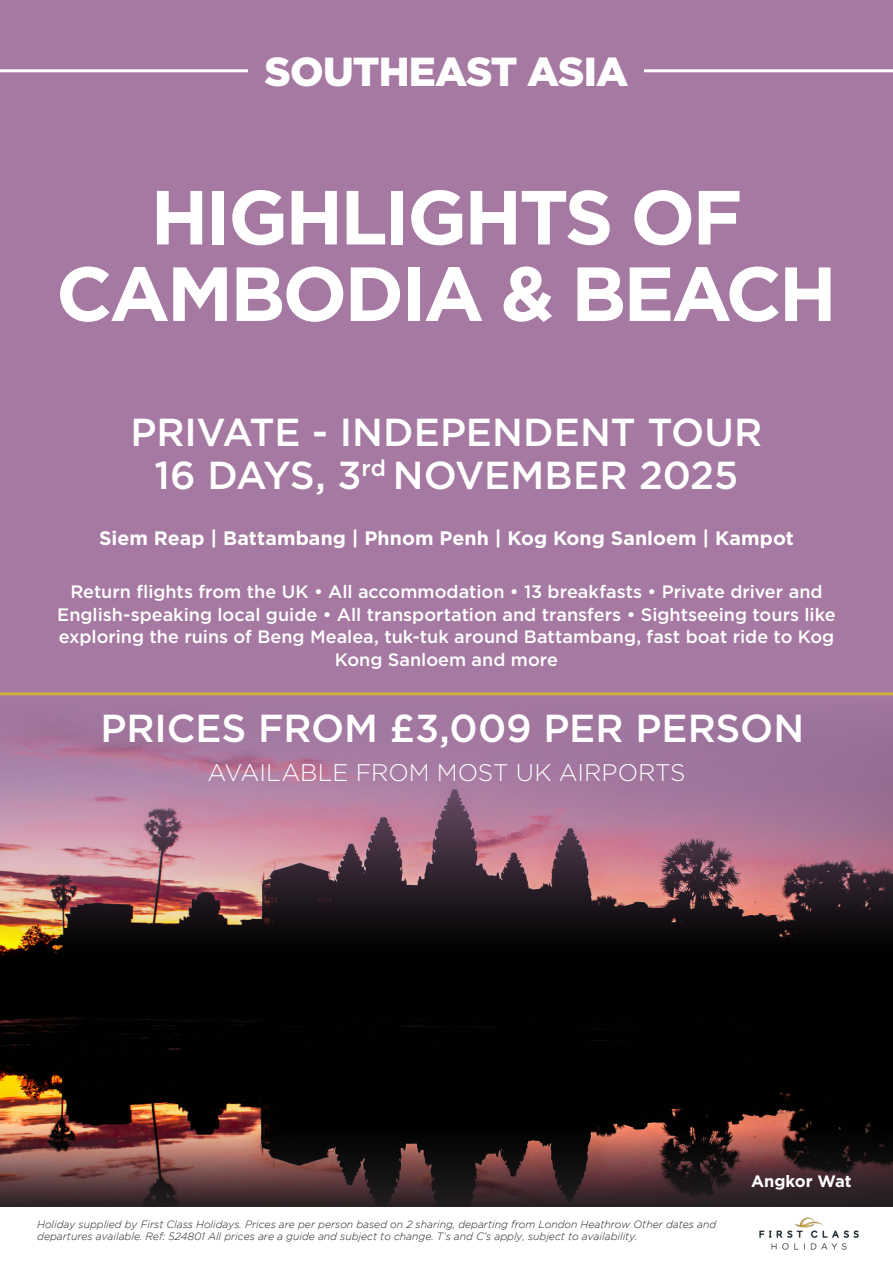
<style>
.page{position:relative;width:893px;height:1263px;background:#fff}
.page>*{position:absolute;margin:0;border:0;box-sizing:border-box;transform-origin:0 0}
.t1{font:700 76.5px/76.5px "Gotham";letter-spacing:-.04em;color:#fff;text-align:center}
.t2{font:900 40.5px "Gotham";letter-spacing:-.02em;color:#fff}
.t3{font:500 39px "Gotham";color:#fff}
.t4{font:300 24px "Gotham";letter-spacing:-.005em;color:#fff}
.t5{font:700 19.5px "Gotham";letter-spacing:.005em;color:#fff}
.t6{font:500 18px/22.5px "Gotham";color:#fff;text-align:center}
.t7{font:700 16.5px "Gotham";color:#fff}
.t8{font:italic 300 10.5px/12px "Gotham";color:#231f20}
</style>
<div class="page">
<div style="left:0;top:0;width:893px;height:1209px;background:#a579a1"></div>
<img style="left:0;top:729px;width:893px;height:397px">
<svg style="left:0;top:1126px;width:893px;height:82px;background:#4c302f"></svg>
<div style="left:0;top:1208px;width:893px;height:55px;background:#fff"></div>
<hr style="left:0;top:692px;width:893px;height:3px;background:#cfb13d">
<img style="left:759px;top:1217px;width:100px;height:33px">
<hr style="left:0;top:69px;width:334px;height:3px;background:#fff">
<hr style="left:559px;top:69px;width:334px;height:3px;background:#fff">
<div style="left:249px;top:40px;width:395px;height:75px;background:#a579a1"></div>
<p class="t2" style="left:265px;top:48px;width:365px">SOUTHEAST ASIA</p>
<p class="t1" style="left:56px;top:177px;width:782px">HIGHLIGHTS OF<br>CAMBODIA &amp; BEACH</p>
<p class="t3" style="left:130px;top:407px;width:633px">PRIVATE - INDEPENDENT TOUR</p>
<p class="t3" style="left:155px;top:450px;width:585px">16 DAYS, 3<sup>rd</sup> NOVEMBER 2025</p>
<p class="t5" style="left:99px;top:526px;width:696px">Siem Reap | Battambang | Phnom Penh | Kog Kong Sanloem | Kampot</p>
<p class="t6" style="left:57px;top:581px;width:780px">Return flights from the UK • All accommodation • 13 breakfasts • Private driver and English-speaking local guide • All transportation and transfers • Sightseeing tours like exploring the ruins of Beng Mealea, tuk-tuk around Battambang, fast boat ride to Kog Kong Sanloem and more</p>
<p class="t3" style="left:100px;top:702px;width:705px">PRICES FROM £3,009 PER PERSON</p>
<p class="t4" style="left:208px;top:759px;width:479px">AVAILABLE FROM MOST UK AIRPORTS</p>
<p class="t8" style="left:37px;top:1218px;width:681px">Holiday supplied by First Class Holidays. Prices are per person based on 2 sharing, departing from London Heathrow Other dates and departures available. Ref: 524801 All prices are a guide and subject to change. T’s and C’s apply, subject to availability.</p>
<p class="t7" style="left:751px;top:1171px;width:102px">Angkor Wat</p>
</div>
